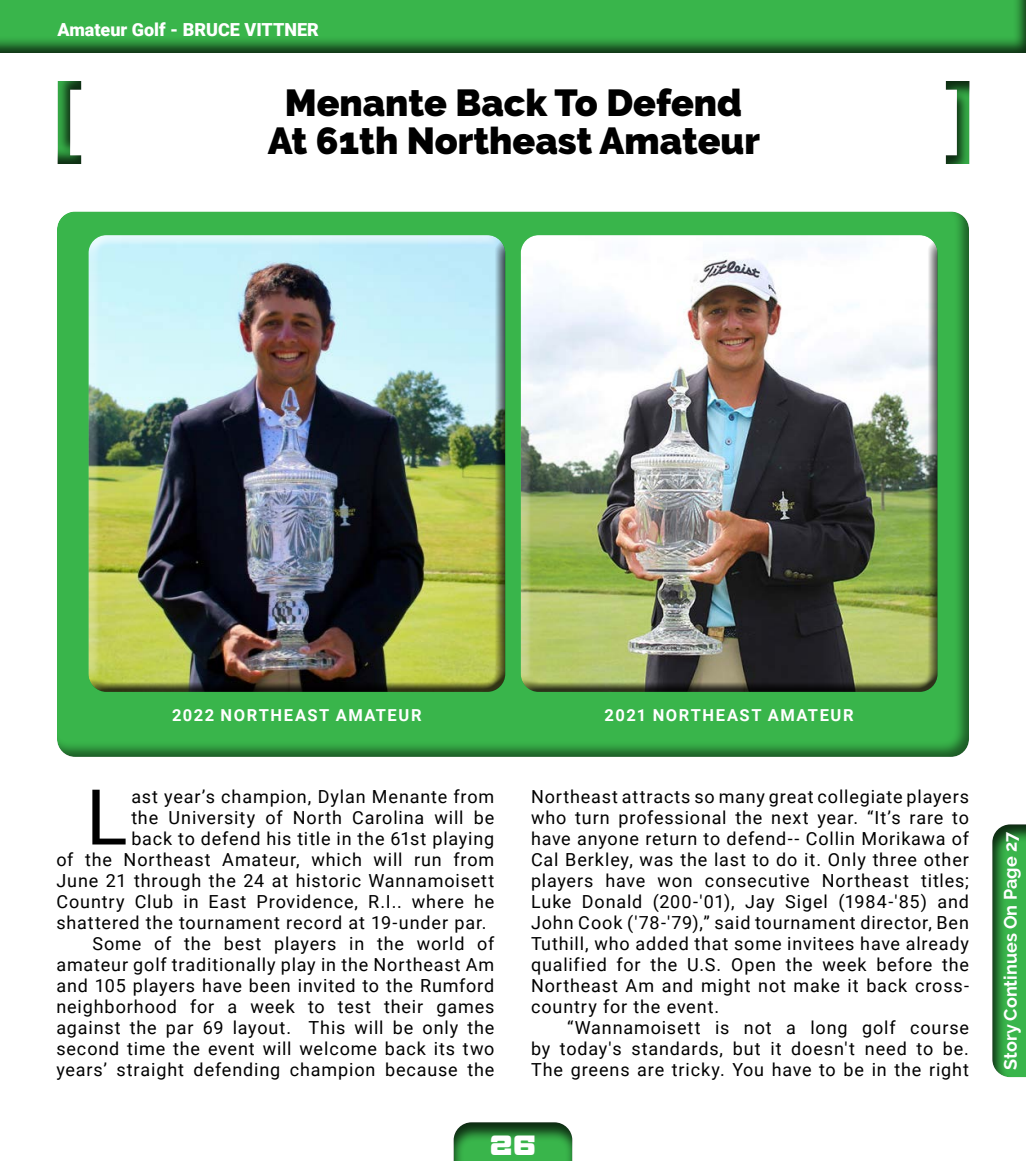
<style>
.page{position:relative;width:1026px;height:1161px;background:#fff}
.page>*{position:absolute;margin:0;border:0;box-sizing:border-box;transform-origin:0 0}
.t1{font:77.1px "Roboto";color:#000}
.t2{font:900 37.5px/37.5px "Raleway";color:#000;text-align:center}
.t3{font:18px/21px "Roboto";letter-spacing:.05em;color:#000;text-align:justify}
.t4{font:900 18px "Roboto";color:#fff}
.t5{font:700 18px "Raleway";color:#fff}
.t6{font:700 16.5px "Roboto";letter-spacing:.095em;color:#fff}
.t7{font:15px "Big Ten Block";color:#fff}
</style>
<div class="page">
<div style="left:441px;top:1112px;width:146px;height:49px;background:#000;opacity:.75"></div>
<div style="left:0;top:0;width:1026px;height:55px;background:#000;opacity:.75"></div>
<div style="left:45px;top:81px;width:51px;height:94px;background:#000;opacity:.75"></div>
<div style="left:931px;top:69px;width:51px;height:96px;background:#000;opacity:.75"></div>
<div style="left:45px;top:200px;width:937px;height:558px;background:#000;opacity:.5"></div>
<div style="left:77px;top:224px;width:434px;height:465px;background:#fff;opacity:.75"></div>
<div style="left:83px;top:237px;width:433px;height:456px;background:#000;opacity:.75"></div>
<div style="left:509px;top:224px;width:435px;height:465px;background:#fff;opacity:.75"></div>
<div style="left:515px;top:237px;width:433px;height:456px;background:#000;opacity:.75"></div>
<div style="left:979px;top:813px;width:47px;height:265px;background:#000;opacity:.75"></div>
<p class="t4" style="left:58px;top:17px;width:263px">Amateur Golf - BRUCE VITTNER</p>
<h2 class="t2" style="left:268px;top:84px;width:494px">Menante Back To Defend<br>At 61th Northeast Amateur</h2>
<p class="t6" style="left:172px;top:704px;width:251px">2022 NORTHEAST AMATEUR</p>
<p class="t6" style="left:605px;top:704px;width:251px">2021 NORTHEAST AMATEUR</p>
<h1 class="t1" style="left:86px;top:763px;width:43px">L</h1>
<p class="t3" style="left:131px;top:785px;width:365px">ast year’s champion, Dylan Menante from</p>
<p class="t3" style="left:131px;top:806px;width:365px">the University of North Carolina will be</p>
<p class="t3" style="left:131px;top:827px;width:365px">back to defend his title in the 61st playing</p>
<p class="t3" style="left:56px;top:848px;width:439px">of the Northeast Amateur, which will run from</p>
<p class="t3" style="left:56px;top:869px;width:440px">June 21 through the 24 at historic Wannamoisett</p>
<p class="t3" style="left:56px;top:890px;width:439px">Country Club in East Providence, R.I.. where he</p>
<p class="t3" style="left:56px;top:911px;width:432px">shattered the tournament record at 19-under par.</p>
<p class="t3" style="left:92px;top:932px;width:404px">Some of the best players in the world of</p>
<p class="t3" style="left:56px;top:953px;width:439px">amateur golf traditionally play in the Northeast Am</p>
<p class="t3" style="left:56px;top:974px;width:440px">and 105 players have been invited to the Rumford</p>
<p class="t3" style="left:56px;top:995px;width:440px">neighborhood for a week to test their games</p>
<p class="t3" style="left:56px;top:1016px;width:440px">against the par 69 layout. This will be only the</p>
<p class="t3" style="left:56px;top:1037px;width:440px">second time the event will welcome back its two</p>
<p class="t3" style="left:56px;top:1058px;width:440px">years’ straight defending champion because the</p>
<p class="t3" style="left:531px;top:785px;width:440px">Northeast attracts so many great collegiate players who turn professional the next year. “It’s rare to have anyone return to defend-- Collin Morikawa of Cal Berkley, was the last to do it. Only three other players have won consecutive Northeast titles; Luke Donald (200-'01), Jay Sigel (1984-'85) and John Cook ('78-'79),” said tournament director, Ben Tuthill, who added that some invitees have already qualified for the U.S. Open the week before the Northeast Am and might not make it back cross&shy;country for the event.</p>
<p class="t3" style="left:531px;top:1016px;width:440px;text-indent:36px">“Wannamoisett is not a long golf course by today's standards, but it doesn't need to be.<br>The greens are tricky. You have to be in the right</p>
<p class="t7" style="left:489px;top:1141px;width:49px">26</p>
<p class="t5" style="left:1000px;top:1070px;width:239px;rotate:-90deg">Story Continues On Page 27</p>
</div>
